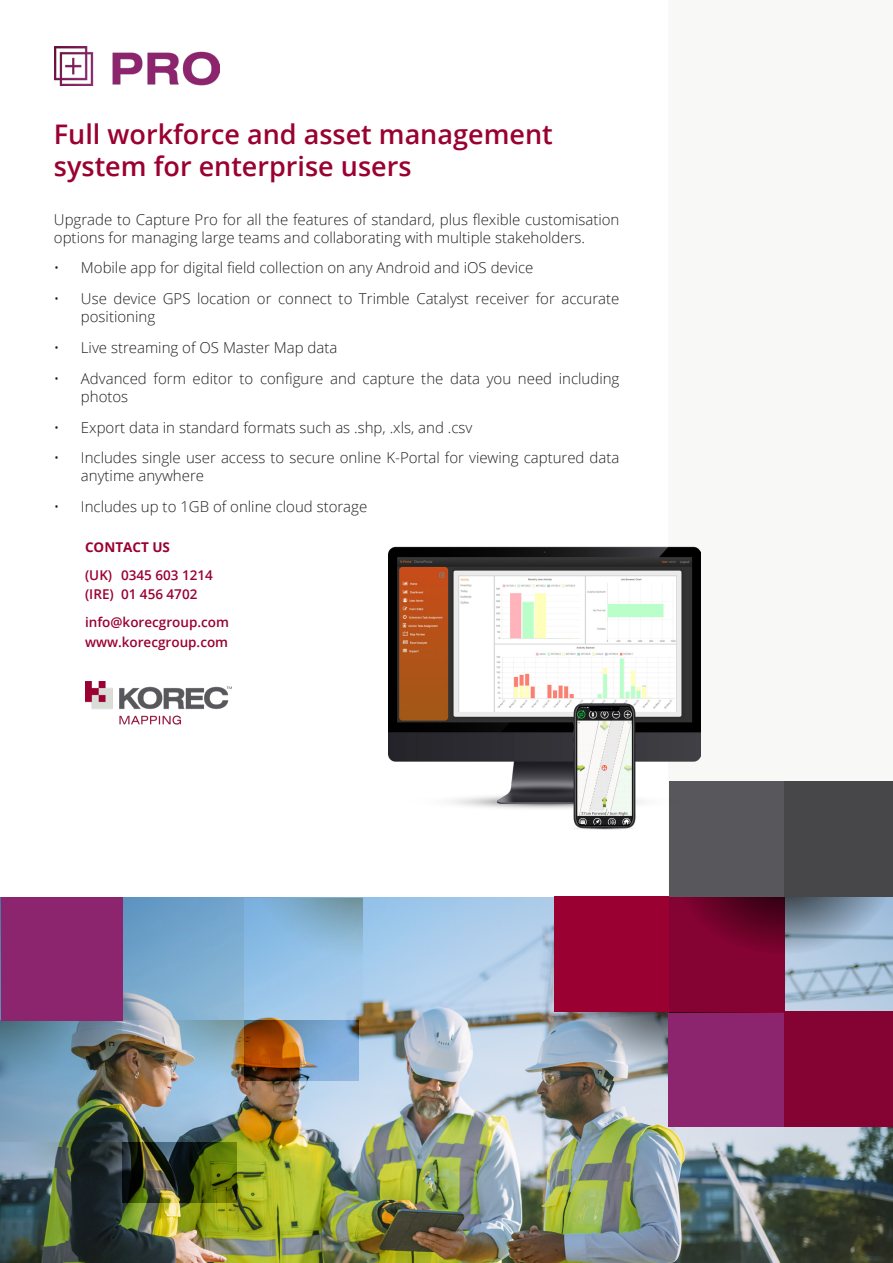
<style>
.page{position:relative;width:893px;height:1263px;background:#fff}
.page>*{position:absolute;margin:0;border:0;box-sizing:border-box;transform-origin:0 0}
.t1{font:600 27px/32.4px "Open Sans";color:#9a0031}
.t2{font:300 15px/18px "Open Sans";color:#231f20}
.t3{font:600 13.5px/19.5px "Open Sans";color:#9a0031}
.t4{font:700 13.5px "Open Sans";color:#9a0031}
</style>
<div class="page">
<div style="left:669px;top:0;width:224px;height:223px;background:#f8f8f7"></div>
<div style="left:669px;top:446px;width:224px;height:451px;background:#f8f8f7"></div>
<div style="left:669px;top:223px;width:224px;height:223px;background:#f8f8f7"></div>
<img style="left:363px;top:897px;width:530px;height:366px">
<div style="left:554px;top:897px;width:115px;height:115px;background:#9a0031"></div>
<svg style="left:561px;top:896px;width:332px;height:231px"></svg>
<div style="left:669px;top:781px;width:115px;height:116px;background:#58575b"></div>
<div style="left:784px;top:781px;width:109px;height:116px;background:#474649"></div>
<img style="left:0;top:897px;width:363px;height:366px">
<div style="left:1px;top:897px;width:121px;height:123px;background:#8c256d"></div>
<div style="left:668px;top:1013px;width:116px;height:114px;background:#8c256d"></div>
<img style="left:55px;top:47px;width:165px;height:38px">
<img style="left:85px;top:681px;width:147px;height:44px">
<img style="left:389px;top:546px;width:311px;height:284px">
<p class="t1" style="left:54px;top:117px;width:500px">Full workforce and asset management system for enterprise users</p>
<p class="t2" style="left:54px;top:210px;width:567px">Upgrade to Capture Pro for all the features of standard, plus flexible customisation options for managing large teams and collaborating with multiple stakeholders.</p>
<p class="t2" style="left:54px;top:259px;width:481px">• Mobile app for digital field collection on any Android and iOS device</p>
<p class="t2" style="left:81px;top:289px;width:540px;text-indent:-27px">• Use device GPS location or connect to Trimble Catalyst receiver for accurate positioning</p>
<p class="t2" style="left:54px;top:338px;width:285px">• Live streaming of OS Master Map data</p>
<p class="t2" style="left:81px;top:369px;width:540px;text-indent:-27px">• Advanced form editor to configure and capture the data you need including photos</p>
<p class="t2" style="left:54px;top:418px;width:420px">• Export data in standard formats such as .shp, .xls, and .csv</p>
<p class="t2" style="left:81px;top:448px;width:540px;text-indent:-27px">• Includes single user access to secure online K-Portal for viewing captured data anytime anywhere</p>
<p class="t2" style="left:54px;top:497px;width:315px">• Includes up to 1GB of online cloud storage</p>
<p class="t4" style="left:85px;top:537px;width:87px">CONTACT US</p>
<p class="t3" style="left:85px;top:565px;width:129px">(UK) 0345 603 1214 (IRE) 01 456 4702</p>
<p class="t3" style="left:85px;top:612px;width:145px">info@korecgroup.com</p>
<p class="t3" style="left:85px;top:632px;width:145px">www.korecgroup.com</p>
</div>
